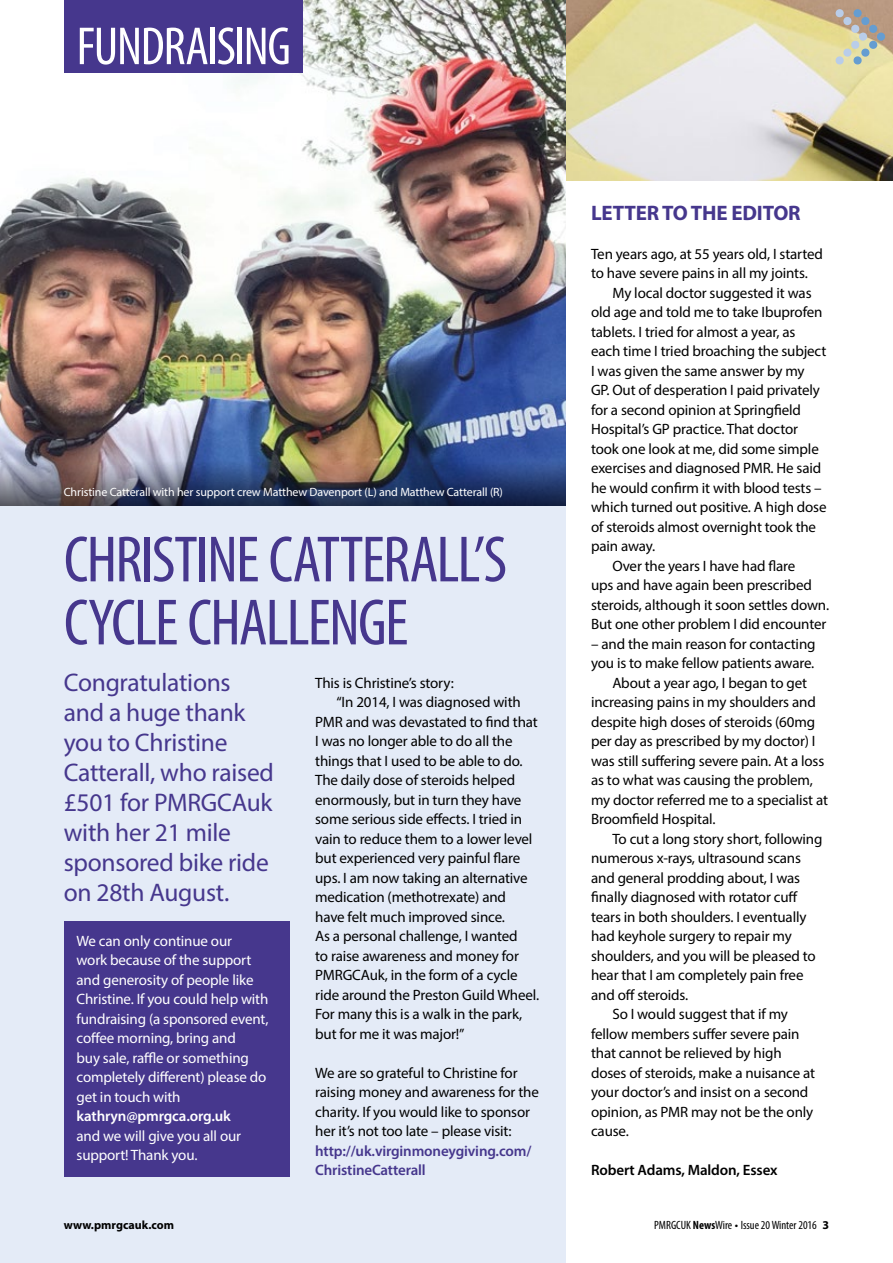
<style>
.page{position:relative;width:893px;height:1263px;background:#fff}
.page>*{position:absolute;margin:0;border:0;box-sizing:border-box;transform-origin:0 0}
.t1{font:condensed 66px/63px "Myriad Pro";letter-spacing:-.025em;color:#46378d}
.t2{font:condensed 54px "Myriad Pro";letter-spacing:-.025em;color:#fff}
.t3{font:25.5px/30px "Myriad Pro";letter-spacing:-.01em;color:#46378d}
.t4{font:700 21px "Myriad Pro";letter-spacing:-.01em;color:#46378d}
.t5{font:15px/19.5px "Myriad Pro";letter-spacing:-.01em;color:#000}
.t6{font:15px/19.5px "Myriad Pro";letter-spacing:-.01em;color:#fff}
.t7{font:600 15px/19.5px "Myriad Pro";letter-spacing:-.01em;color:#46378d}
.t8{font:600 15px "Myriad Pro";letter-spacing:-.01em;color:#000}
.t9{font:600 15px "Myriad Pro";letter-spacing:-.01em;color:#fff}
.t10{font:12px "Myriad Pro";letter-spacing:-.01em;color:#fff}
.t11{font:condensed 12px "Myriad Pro";color:#000}
.t12{font:700 12px "Myriad Pro";color:#000}
.s1{font-weight:700}
.s2{font-stretch:normal}
.s3{font-weight:700;font-stretch:normal}
</style>
<div class="page">
<div style="left:0;top:502px;width:566px;height:761px;background:#e4ebf7"></div>
<img style="left:566px;top:0;width:327px;height:181px">
<svg style="left:835px;top:9px;width:50px;height:56px;background:#c1bda5"></svg>
<img style="left:0;top:0;width:566px;height:506px">
<div style="left:64px;top:0;width:238px;height:73px;background:#46378d"></div>
<div style="left:64px;top:922px;width:226px;height:255px;background:#46378d"></div>
<img style="left:0;top:439px;width:566px;height:66px">
<h2 class="t2" style="left:77px;top:14px;width:216px">FUNDRAISING</h2>
<p class="t10" style="left:64px;top:484px;width:441px">Christine Catterall with her support crew Matthew Davenport (L) and Matthew Catterall (R)</p>
<h1 class="t1" style="left:64px;top:527px;width:445px">CHRISTINE CATTERALL’S<br>CYCLE CHALLENGE</h1>
<h3 class="t3" style="left:64px;top:667px;width:212px">Congratulations and a huge thank you to Christine<br>Catterall, who raised £501 for PMRGCAuk with her 21 mile sponsored bike ride on 28th August.</h3>
<p class="t5" style="left:315px;top:673px;width:140px">This is Christine’s story:</p>
<p class="t5" style="left:336px;top:692px;width:186px">“In 2014, I was diagnosed with</p>
<p class="t5" style="left:315px;top:712px;width:224px">PMR and was devastated to find that</p>
<p class="t5" style="left:315px;top:731px;width:199px">I was no longer able to do all the</p>
<p class="t5" style="left:315px;top:751px;width:209px">things that I used to be able to do.</p>
<p class="t5" style="left:315px;top:770px;width:201px">The daily dose of steroids helped</p>
<p class="t5" style="left:315px;top:790px;width:208px">enormously, but in turn they have</p>
<p class="t5" style="left:315px;top:809px;width:208px">some serious side effects. I tried in</p>
<p class="t5" style="left:315px;top:829px;width:219px">vain to reduce them to a lower level</p>
<p class="t5" style="left:315px;top:848px;width:207px">but experienced very painful flare</p>
<p class="t5" style="left:315px;top:868px;width:214px">ups. I am now taking an alternative</p>
<p class="t5" style="left:315px;top:887px;width:192px">medication (methotrexate) and</p>
<p class="t5" style="left:315px;top:907px;width:191px">have felt much improved since.</p>
<p class="t5" style="left:315px;top:926px;width:204px">As a personal challenge, I wanted</p>
<p class="t5" style="left:315px;top:946px;width:205px">to raise awareness and money for</p>
<p class="t5" style="left:315px;top:965px;width:204px">PMRGCAuk, in the form of a cycle</p>
<p class="t5" style="left:315px;top:985px;width:225px">ride around the Preston Guild Wheel.</p>
<p class="t5" style="left:315px;top:1004px;width:209px">For many this is a walk in the park,</p>
<p class="t5" style="left:315px;top:1024px;width:151px">but for me it was major!”</p>
<p class="t5" style="left:315px;top:1063px;width:225px">We are so grateful to Christine for raising money and awareness for the charity. If you would like to sponsor her it’s not too late – please visit:</p>
<p class="t7" style="left:315px;top:1141px;width:218px">http://uk.virginmoneygiving.com/<br>ChristineCatterall</p>
<p class="t6" style="left:77px;top:931px;width:193px">We can only continue our<br>work because of the support and generosity of people like<br>Christine. If you could help with fundraising (a sponsored event, coffee morning, bring and<br>buy sale, raffle or something completely different) please do get in touch with</p>
<p class="t9" style="left:77px;top:1107px;width:156px">kathryn@pmrgca.org.uk</p>
<p class="t6" style="left:77px;top:1126px;width:166px">and we will give you all our support! Thank you.</p>
<h3 class="t4" style="left:591px;top:199px;width:211px">LETTER TO THE EDITOR</h3>
<p class="t5" style="left:591px;top:244px;width:233px">Ten years ago, at 55 years old, I started to have severe pains in all my joints.</p>
<p class="t5" style="left:612px;top:283px;width:201px">My local doctor suggested it was</p>
<p class="t5" style="left:591px;top:302px;width:233px">old age and told me to take Ibuprofen</p>
<p class="t5" style="left:591px;top:322px;width:206px">tablets. I tried for almost a year, as</p>
<p class="t5" style="left:591px;top:341px;width:237px">each time I tried broaching the subject</p>
<p class="t5" style="left:591px;top:361px;width:215px">I was given the same answer by my</p>
<p class="t5" style="left:591px;top:380px;width:230px">GP. Out of desperation I paid privately</p>
<p class="t5" style="left:591px;top:400px;width:211px">for a second opinion at Springfield</p>
<p class="t5" style="left:591px;top:419px;width:208px">Hospital’s GP practice. That doctor</p>
<p class="t5" style="left:591px;top:439px;width:229px">took one look at me, did some simple</p>
<p class="t5" style="left:591px;top:458px;width:232px">exercises and diagnosed PMR. He said</p>
<p class="t5" style="left:591px;top:478px;width:232px">he would confirm it with blood tests –</p>
<p class="t5" style="left:591px;top:497px;width:237px">which turned out positive. A high dose</p>
<p class="t5" style="left:591px;top:517px;width:227px">of steroids almost overnight took the</p>
<p class="t5" style="left:591px;top:536px;width:66px">pain away.</p>
<p class="t5" style="left:612px;top:556px;width:185px">Over the years I have had flare</p>
<p class="t5" style="left:591px;top:575px;width:222px">ups and have again been prescribed</p>
<p class="t5" style="left:591px;top:595px;width:240px">steroids, although it soon settles down.</p>
<p class="t5" style="left:591px;top:614px;width:237px">But one other problem I did encounter</p>
<p class="t5" style="left:591px;top:634px;width:226px">– and the main reason for contacting</p>
<p class="t5" style="left:591px;top:653px;width:225px">you is to make fellow patients aware.</p>
<p class="t5" style="left:612px;top:673px;width:196px">About a year ago, I began to get</p>
<p class="t5" style="left:591px;top:692px;width:226px">increasing pains in my shoulders and</p>
<p class="t5" style="left:591px;top:712px;width:226px">despite high doses of steroids (60mg</p>
<p class="t5" style="left:591px;top:731px;width:226px">per day as prescribed by my doctor) I</p>
<p class="t5" style="left:591px;top:751px;width:235px">was still suffering severe pain. At a loss</p>
<p class="t5" style="left:591px;top:770px;width:223px">as to what was causing the problem,</p>
<p class="t5" style="left:591px;top:790px;width:238px">my doctor referred me to a specialist at</p>
<p class="t5" style="left:591px;top:809px;width:126px">Broomfield Hospital.</p>
<p class="t5" style="left:612px;top:829px;width:212px">To cut a long story short, following</p>
<p class="t5" style="left:591px;top:848px;width:212px">numerous x-rays, ultrasound scans</p>
<p class="t5" style="left:591px;top:868px;width:211px">and general prodding about, I was</p>
<p class="t5" style="left:591px;top:887px;width:208px">finally diagnosed with rotator cuff</p>
<p class="t5" style="left:591px;top:907px;width:217px">tears in both shoulders. I eventually</p>
<p class="t5" style="left:591px;top:926px;width:202px">had keyhole surgery to repair my</p>
<p class="t5" style="left:591px;top:946px;width:226px">shoulders, and you will be pleased to</p>
<p class="t5" style="left:591px;top:965px;width:214px">hear that I am completely pain free</p>
<p class="t5" style="left:591px;top:985px;width:99px">and off steroids.</p>
<p class="t5" style="left:612px;top:1004px;width:177px">So I would suggest that if my</p>
<p class="t5" style="left:591px;top:1024px;width:210px">fellow members suffer severe pain</p>
<p class="t5" style="left:591px;top:1043px;width:192px">that cannot be relieved by high</p>
<p class="t5" style="left:591px;top:1063px;width:225px">doses of steroids, make a nuisance at</p>
<p class="t5" style="left:591px;top:1082px;width:219px">your doctor’s and insist on a second</p>
<p class="t5" style="left:591px;top:1102px;width:224px">opinion, as PMR may not be the only</p>
<p class="t5" style="left:591px;top:1121px;width:39px">cause.</p>
<p class="t8" style="left:591px;top:1161px;width:188px">Robert Adams, Maldon, Essex</p>
<p class="t12" style="left:64px;top:1217px;width:112px">www.pmrgcauk.com</p>
<p class="t11" style="left:654px;top:1218px;width:177px">PMRGCUK <span class="s1">News</span>Wire <span class="s2">•</span> Issue 20 Winter 2016 <span class="s3">3</span></p>
</div>
